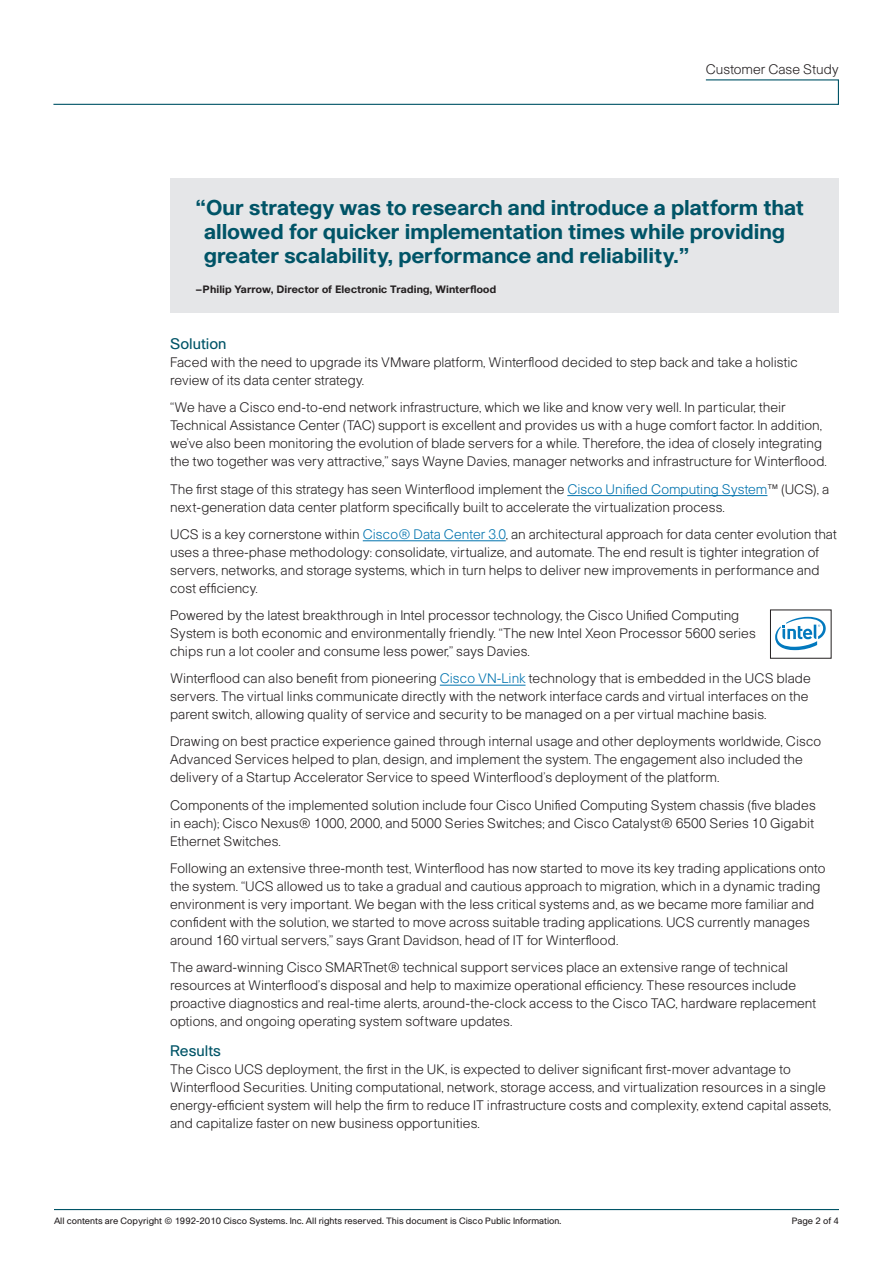
<style>
.page{position:relative;width:893px;height:1263px;background:#fff}
.page>*{position:absolute;margin:0;border:0;box-sizing:border-box;transform-origin:0 0}
.Pull_Quote{font:700 21px/24px "Cisco";color:#005467}
.Body_Head{font:15px "Cisco";color:#005467}
.Body_Text{font:300 13.5px/18px "Cisco";color:#231f20}
.Page_Head{font:300 13.5px "Cisco";color:#231f20}
.Pull_Quote-2{font:700 10.5px "Cisco";letter-spacing:.01em;color:#231f20}
.Page_Footer{font:9px "Cisco";color:#231f20}
.s1{color:#0073ae}
</style>
<div class="page">
<hr style="left:567px;top:495px;width:200px;height:1px;background:#0073ae">
<hr style="left:363px;top:540px;width:143px;height:1px;background:#0073ae">
<hr style="left:440px;top:685px;width:85px;height:1px;background:#0073ae">
<hr style="left:54px;top:1209px;width:785px;height:1px;background:#005467">
<svg style="left:53px;top:79px;width:786px;height:26px"></svg>
<div style="left:170px;top:179px;width:669px;height:134px;background:#e5e6e8"></div>
<svg style="left:775px;top:617px;width:51px;height:33px"></svg>
<p class="Page_Head" style="left:706px;top:61px;width:135px">Customer Case Study</p>
<p class="Pull_Quote" style="left:204px;top:195px;width:601px;text-indent:-9px">“Our strategy was to research and introduce a platform that allowed for quicker implementation times while providing greater scalability, performance and reliability.”</p>
<p class="Pull_Quote-2" style="left:196px;top:283px;width:302px">–Philip Yarrow, Director of Electronic Trading, Winterflood</p>
<p class="Body_Head" style="left:170px;top:335px;width:58px">Solution</p>
<p class="Body_Text" style="left:170px;top:353px;width:629px">Faced with the need to upgrade its VMware platform, Winterflood decided to step back and take a holistic review of its data center strategy.</p>
<p class="Body_Text" style="left:170px;top:398px;width:658px">“We have a Cisco end-to-end network infrastructure, which we like and know very well. In particular, their Technical Assistance Center (TAC) support is excellent and provides us with a huge comfort factor. In addition, we’ve also been monitoring the evolution of blade servers for a while. Therefore, the idea of closely integrating the two together was very attractive,” says Wayne Davies, manager networks and infrastructure for Winterflood.</p>
<p class="Body_Text" style="left:170px;top:479px;width:661px">The first stage of this strategy has seen Winterflood implement the <span class="s1">Cisco Unified Computing System</span>™ (UCS), a next-generation data center platform specifically built to accelerate the virtualization process.</p>
<p class="Body_Text" style="left:170px;top:525px;width:668px">UCS is a key cornerstone within <span class="s1">Cisco® Data Center 3.0</span>, an architectural approach for data center evolution that uses a three-phase methodology: consolidate, virtualize, and automate. The end result is tighter integration of servers, networks, and storage systems, which in turn helps to deliver new improvements in performance and cost efficiency.</p>
<p class="Body_Text" style="left:170px;top:606px;width:587px">Powered by the latest breakthrough in Intel processor technology, the Cisco Unified Computing<br>System is both economic and environmentally friendly. “The new Intel Xeon Processor 5600 series chips run a lot cooler and consume less power,” says Davies.</p>
<p class="Body_Text" style="left:170px;top:669px;width:642px">Winterflood can also benefit from pioneering <span class="s1">Cisco VN-Link</span> technology that is embedded in the UCS blade servers. The virtual links communicate directly with the network interface cards and virtual interfaces on the parent switch, allowing quality of service and security to be managed on a per virtual machine basis.</p>
<p class="Body_Text" style="left:170px;top:732px;width:653px">Drawing on best practice experience gained through internal usage and other deployments worldwide, Cisco<br>Advanced Services helped to plan, design, and implement the system. The engagement also included the delivery of a Startup Accelerator Service to speed Winterflood’s deployment of the platform.</p>
<p class="Body_Text" style="left:170px;top:795px;width:647px">Components of the implemented solution include four Cisco Unified Computing System chassis (five blades in each); Cisco Nexus® 1000, 2000, and 5000 Series Switches; and Cisco Catalyst® 6500 Series 10 Gigabit<br>Ethernet Switches.</p>
<p class="Body_Text" style="left:170px;top:859px;width:657px">Following an extensive three-month test, Winterflood has now started to move its key trading applications onto the system. “UCS allowed us to take a gradual and cautious approach to migration, which in a dynamic trading environment is very important. We began with the less critical systems and, as we became more familiar and confident with the solution, we started to move across suitable trading applications. UCS currently manages around 160 virtual servers,” says Grant Davidson, head of IT for Winterflood.</p>
<p class="Body_Text" style="left:170px;top:958px;width:648px">The award-winning Cisco SMARTnet® technical support services place an extensive range of technical resources at Winterflood’s disposal and help to maximize operational efficiency. These resources include proactive diagnostics and real-time alerts, around-the-clock access to the Cisco TAC, hardware replacement options, and ongoing operating system software updates.</p>
<p class="Body_Head" style="left:170px;top:1042px;width:52px">Results</p>
<p class="Body_Text" style="left:170px;top:1060px;width:663px">The Cisco UCS deployment, the first in the UK, is expected to deliver significant first-mover advantage to Winterflood Securities. Uniting computational, network, storage access, and virtualization resources in a single energy-efficient system will help the firm to reduce IT infrastructure costs and complexity, extend capital assets, and capitalize faster on new business opportunities.</p>
<p class="Page_Footer" style="left:54px;top:1215px;width:509px">All contents are Copyright © 1992-2010 Cisco Systems. Inc. All rights reserved. This document is Cisco Public Information.</p>
<p class="Page_Footer" style="left:792px;top:1215px;width:49px">Page 2 of 4</p>
</div>
